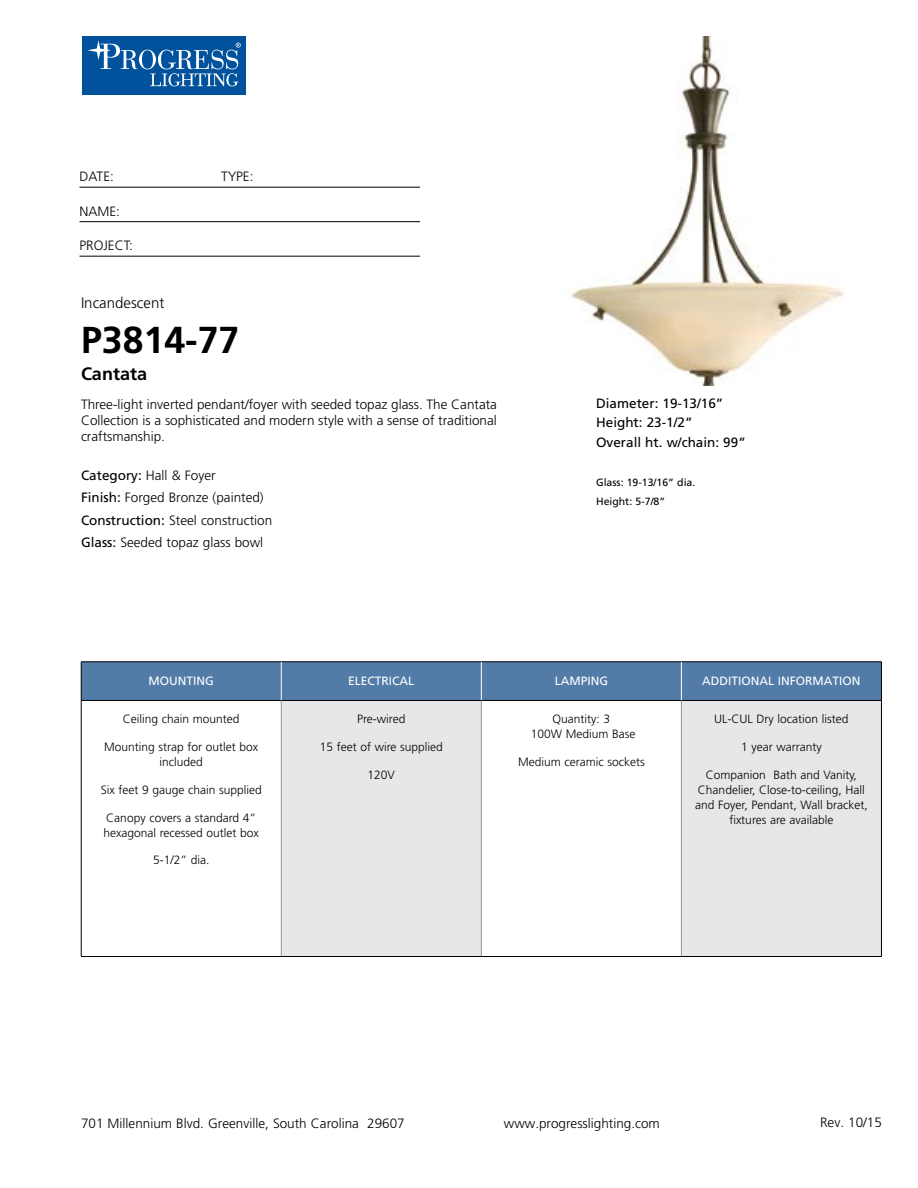
<style>
.page{position:relative;width:918px;height:1188px;background:#fff}
.page>*{position:absolute;margin:0;border:0;box-sizing:border-box;transform-origin:0 0}
.t1{font:700 37.5px "Frutiger";color:#000}
.t2{font:700 18px "Frutiger";color:#000}
.t3{font:300 15px "Frutiger";color:#000}
.t4{font:300 13.5px/22.5px "Frutiger";color:#000;text-align:justify}
.t5{font:13.5px/19.5px "Frutiger";color:#000}
.t6{font:300 12px/15px "Frutiger";color:#000;text-align:center}
.t7{font:12px "Frutiger";color:#fff}
.t8{font:10.5px/19.5px "Frutiger";color:#000}
.s1{font-weight:400}
</style>
<div class="page">
<div style="left:82px;top:36px;width:164px;height:59px;background:#00529c"></div>
<svg style="left:139px;top:50px;width:17px;height:19px"></svg>
<div style="left:142px;top:50px;width:11px;height:19px;background:#00529c;border-radius:50%"></div>
<svg style="left:87px;top:40px;width:51px;height:29px"></svg>
<svg style="left:150px;top:43px;width:91px;height:43px"></svg>
<hr style="left:80px;top:187px;width:340px;height:1px;background:#000">
<hr style="left:80px;top:221px;width:340px;height:1px;background:#000">
<hr style="left:80px;top:256px;width:340px;height:1px;background:#000">
<div style="left:82px;top:663px;width:799px;height:37px;background:#527ba8"></div>
<div style="left:281px;top:700px;width:200px;height:257px;background:#e6e7e8"></div>
<div style="left:681px;top:700px;width:200px;height:257px;background:#e6e7e8"></div>
<hr style="left:281px;top:701px;width:1px;height:255px;background:#939598">
<hr style="left:481px;top:701px;width:1px;height:255px;background:#939598">
<hr style="left:681px;top:701px;width:1px;height:255px;background:#939598">
<hr style="left:81px;top:700px;width:200px;height:1px;background:#000">
<hr style="left:281px;top:700px;width:200px;height:1px;background:#000">
<hr style="left:481px;top:700px;width:200px;height:1px;background:#000">
<hr style="left:681px;top:700px;width:200px;height:1px;background:#000">
<hr style="left:81px;top:956px;width:200px;height:1px;background:#000">
<hr style="left:281px;top:956px;width:200px;height:1px;background:#000">
<hr style="left:481px;top:956px;width:200px;height:1px;background:#000">
<hr style="left:681px;top:956px;width:201px;height:1px;background:#000">
<hr style="left:81px;top:662px;width:200px;height:1px;background:#000">
<hr style="left:81px;top:662px;width:1px;height:38px;background:#000">
<hr style="left:281px;top:662px;width:200px;height:1px;background:#000">
<hr style="left:481px;top:662px;width:200px;height:1px;background:#000">
<hr style="left:681px;top:662px;width:201px;height:1px;background:#000">
<hr style="left:881px;top:662px;width:1px;height:38px;background:#000">
<hr style="left:81px;top:700px;width:1px;height:256px;background:#000">
<hr style="left:881px;top:700px;width:1px;height:256px;background:#000">
<hr style="left:281px;top:662px;width:1px;height:38px;background:#fff">
<hr style="left:681px;top:662px;width:1px;height:38px;background:#fff">
<hr style="left:481px;top:662px;width:1px;height:38px;background:#fff">
<img style="left:571px;top:36px;width:274px;height:349px">
<p class="t4" style="left:80px;top:165px;width:36px">DATE:</p>
<p class="t4" style="left:221px;top:165px;width:34px">TYPE:</p>
<p class="t4" style="left:80px;top:200px;width:42px">NAME:</p>
<p class="t4" style="left:80px;top:234px;width:55px">PROJECT:</p>
<p class="t3" style="left:81px;top:295px;width:85px">Incandescent</p>
<h1 class="t1" style="left:81px;top:318px;width:160px">P3814-77</h1>
<h2 class="t2" style="left:81px;top:364px;width:68px">Cantata</h2>
<p class="t4" style="left:81px;top:396px;width:418px;line-height:16.2px">Three-light inverted pendant/foyer with seeded topaz glass. The Cantata Collection is a sophisticated and modern style with a sense of traditional craftsmanship.</p>
<p class="t4" style="left:81px;top:464px;width:193px;text-align:left"><span class="s1">Category:</span> Hall &amp; Foyer<br><span class="s1">Finish:</span> Forged Bronze (painted)<br><span class="s1">Construction:</span> Steel construction<br><span class="s1">Glass:</span> Seeded topaz glass bowl</p>
<p class="t5" style="left:596px;top:393px;width:151px">Diameter: 19-13/16”<br>Height: 23-1/2”<br>Overall ht. w/chain: 99”</p>
<p class="t8" style="left:596px;top:472px;width:101px">Glass: 19-13/16” dia.<br>Height: 5-7/8”</p>
<p class="t7" style="left:149px;top:673px;width:67px">MOUNTING</p>
<p class="t7" style="left:348px;top:673px;width:68px">ELECTRICAL</p>
<p class="t7" style="left:555px;top:673px;width:55px">LAMPING</p>
<p class="t7" style="left:702px;top:673px;width:160px">ADDITIONAL INFORMATION</p>
<p class="t6" style="left:123px;top:712px;width:118px">Ceiling chain mounted</p>
<p class="t6" style="left:104px;top:739px;width:156px">Mounting strap for outlet box included</p>
<p class="t6" style="left:101px;top:782px;width:163px">Six feet 9 gauge chain supplied</p>
<p class="t6" style="left:103px;top:810px;width:157px;text-align:left">Canopy covers a standard 4” hexagonal recessed outlet box</p>
<p class="t6" style="left:153px;top:853px;width:58px">5-1/2” dia.</p>
<p class="t6" style="left:357px;top:712px;width:50px">Pre-wired</p>
<p class="t6" style="left:320px;top:739px;width:125px">15 feet of wire supplied</p>
<p class="t6" style="left:368px;top:767px;width:29px">120V</p>
<p class="t6" style="left:714px;top:712px;width:136px">UL-CUL Dry location listed</p>
<p class="t6" style="left:741px;top:740px;width:82px">1 year warranty</p>
<p class="t6" style="left:695px;top:767px;width:174px">Companion Bath and Vanity,<br>Chandelier, Close-to-ceiling, Hall and Foyer, Pendant, Wall bracket, fixtures are available</p>
<p class="t6" style="left:531px;top:712px;width:106px">Quantity: 3<br>100W Medium Base</p>
<p class="t6" style="left:518px;top:754px;width:128px">Medium ceramic sockets</p>
<p class="t4" style="left:81px;top:1112px;width:325px">701 Millennium Blvd. Greenville, South Carolina 29607</p>
<p class="t4" style="left:504px;top:1112px;width:158px">www.progresslighting.com</p>
<p class="t4" style="left:820px;top:1111px;width:63px">Rev. 10/15</p>
</div>
